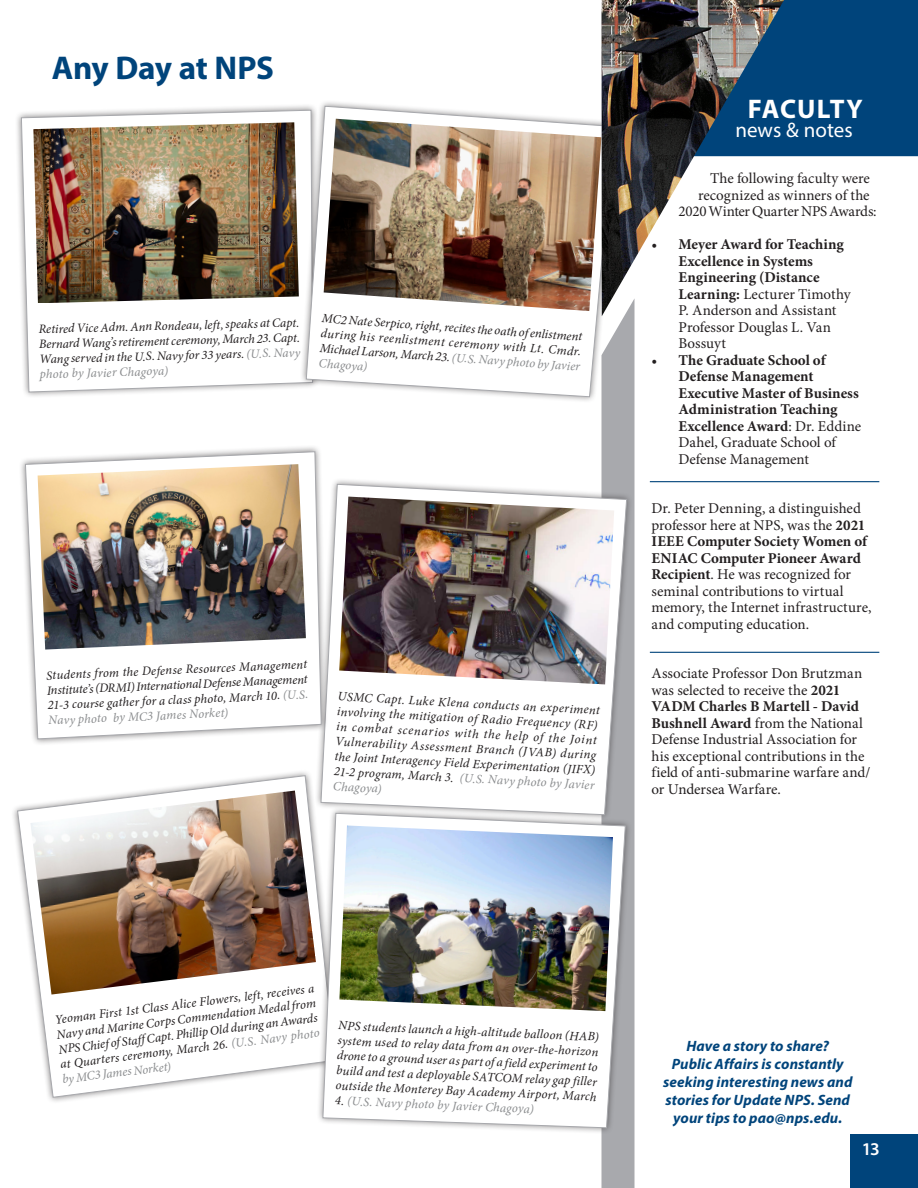
<style>
.page{position:relative;width:918px;height:1188px;background:#fff}
.page>*{position:absolute;margin:0;border:0;box-sizing:border-box;transform-origin:0 0}
.headline{font:700 33px "Myriad Pro";letter-spacing:-.01em;color:#00447b}
.column_hd{font:700 27px "Myriad Pro";letter-spacing:.025em;color:#fff}
.column_sub-hd{font:21px "Myriad Pro";color:#fff}
.t1{font:600 18px "Myriad Pro";color:#fff}
.copy{font:15px/16.5px "Minion Pro";color:#231f20}
.t2{font:700 15px/16.5px "Minion Pro";color:#231f20}
.column_question{font:italic 700 15px/18px "Myriad Pro";letter-spacing:.005em;color:#00447b;text-align:center}
.photo_caption{font:italic 12.75px/15px "Minion Pro";color:#231f20;text-align:justify}
.photo_caption-2{font:italic 12.75px "Minion Pro";color:#8b8d8f}
.s1{color:#8b8d8f}
.s2{font-weight:400}
.s3{font-weight:700}
.s4{color:#231f20}
</style>
<div class="page">
<svg style="left:602px;top:316px;width:33px;height:872px;background:#adaeb2"></svg>
<div style="left:784px;top:0;width:134px;height:156px;background:#00447b"></div>
<div style="left:314px;top:478px;width:320px;height:344px;background:#231f20;opacity:.55"></div>
<img style="left:320px;top:484px;width:307px;height:323px">
<div style="left:11px;top:769px;width:330px;height:335px;background:#fff"></div>
<svg style="left:17px;top:775px;width:318px;height:323px"></svg>
<div style="left:15px;top:103px;width:305px;height:296px;background:#231f20;opacity:.55"></div>
<img style="left:21px;top:109px;width:279px;height:284px">
<div style="left:316px;top:807px;width:316px;height:327px;background:#231f20;opacity:.55"></div>
<img style="left:322px;top:813px;width:304px;height:316px">
<div style="left:300px;top:99px;width:320px;height:305px;background:#231f20;opacity:.55"></div>
<img style="left:305px;top:105px;width:310px;height:293px">
<div style="left:19px;top:445px;width:309px;height:301px;background:#231f20;opacity:.55"></div>
<img style="left:25px;top:451px;width:297px;height:289px">
<hr style="left:650px;top:481px;width:229px;height:1px;background:#00447b">
<hr style="left:650px;top:652px;width:229px;height:1px;background:#00447b">
<img style="left:30px;top:791px;width:286px;height:204px">
<img style="left:602px;top:0;width:182px;height:316px">
<div style="left:850px;top:1134px;width:68px;height:54px;background:#00447b"></div>
<p class="headline" style="left:52px;top:46px;width:224px">Any Day at NPS</p>
<p class="photo_caption" style="left:38px;top:320px;width:263px;rotate:-1deg">Retired Vice Adm. Ann Rondeau, left, speaks at Capt.<br>Bernard Wang’s retirement ceremony, March 23. Capt.<br>Wang served in the U.S. Navy for 33 years. <span class="s1">(U.S. Navy photo by Javier Chagoya)</span></p>
<p class="photo_caption" style="left:322px;top:311px;width:263px;rotate:4deg">MC2 Nate Serpico, right, recites the oath of enlistment during his reenlistment ceremony with Lt. Cmdr.<br>Michael Larson, March 23. <span class="s1">(U.S. Navy photo by Javier Chagoya)</span></p>
<p class="photo_caption" style="left:46px;top:669px;width:263px;rotate:-3deg">Students from the Defense Resources Management Institute’s (DRMI) International Defense Management 21-3 course gather for a class photo, March 10. <span class="s1">(U.S.<br>Navy photo by MC3 James Norket)</span></p>
<p class="photo_caption" style="left:338px;top:689px;width:264px;text-align:left;rotate:3deg">USMC Capt. Luke Klena conducts an experiment involving the mitigation of Radio Frequency (RF) in combat scenarios with the help of the Joint Vulnerability Assessment Branch (JVAB) during the Joint Interagency Field Experimentation (JIFX)<br>21-2 program, March 3. <span class="s1">(U.S. Navy photo by Javier Chagoya)</span></p>
<p class="column_hd" style="left:748px;top:91px;width:117px">FACULTY</p>
<p class="column_sub-hd" style="left:735px;top:117px;width:119px">news &amp; notes</p>
<p class="copy" style="left:710px;top:170px;width:161px">The following faculty were</p>
<p class="copy" style="left:698px;top:187px;width:173px">recognized as winners of the</p>
<p class="copy" style="left:679px;top:203px;width:200px">2020 Winter Quarter NPS Awards:</p>
<p class="t2" style="left:679px;top:236px;width:174px;text-indent:-27px"><span class="s2">•</span> Meyer Award for Teaching<br>Excellence in Systems<br>Engineering (Distance<br>Learning: <span class="s2">Lecturer Timothy<br>P. Anderson and Assistant<br>Professor Douglas L. Van<br>Bossuyt</span></p>
<p class="t2" style="left:679px;top:352px;width:184px;text-indent:-27px"><span class="s2">•</span> The Graduate School of<br>Defense Management<br>Executive Master of Business<br>Administration Teaching<br>Excellence Award<span class="s2">: Dr. Eddine<br>Dahel, Graduate School of<br>Defense Management</span></p>
<p class="copy" style="left:652px;top:500px;width:222px">Dr. Peter Denning, a distinguished professor here at NPS, was the <span class="s3">2021<br>IEEE Computer Society Women of<br>ENIAC Computer Pioneer Award<br>Recipient</span>. He was recognized for seminal contributions to virtual memory, the Internet infrastructure, and computing education.</p>
<p class="copy" style="left:652px;top:665px;width:221px">Associate Professor Don Brutzman was selected to receive the <span class="s3">2021<br>VADM Charles B Martell - David<br>Bushnell Award</span> from the National<br>Defense Industrial Association for his exceptional contributions in the field of anti-submarine warfare and/ or Undersea Warfare.</p>
<p class="photo_caption" style="left:54px;top:1012px;width:263px;rotate:-7deg">Yeoman First 1st Class Alice Flowers, left, receives a Navy and Marine Corps Commendation Medal from NPS Chief of Staff Capt. Phillip Old during an Awards at Quarters ceremony, March 26. <span class="s1">(U.S. Navy photo by MC3 James Norket)</span></p>
<p class="photo_caption" style="left:339px;top:1017px;width:263px;rotate:3deg">NPS students launch a high-altitude balloon (HAB) system used to relay data from an over-the-horizon drone to a ground user as part of a field experiment to build and test a deployable SATCOM relay gap filler outside the Monterey Bay Academy Airport, March</p>
<p class="photo_caption-2" style="left:336px;top:1091px;width:200px;rotate:3deg"><span class="s4">4.</span> (U.S. Navy photo by Javier Chagoya)</p>
<p class="column_question" style="left:663px;top:1036px;width:191px">Have a story to share?<br>Public Affairs is constantly seeking interesting news and stories for Update NPS. Send your tips to pao@nps.edu.</p>
<h3 class="t1" style="left:862px;top:1138px;width:20px">13</h3>
</div>
